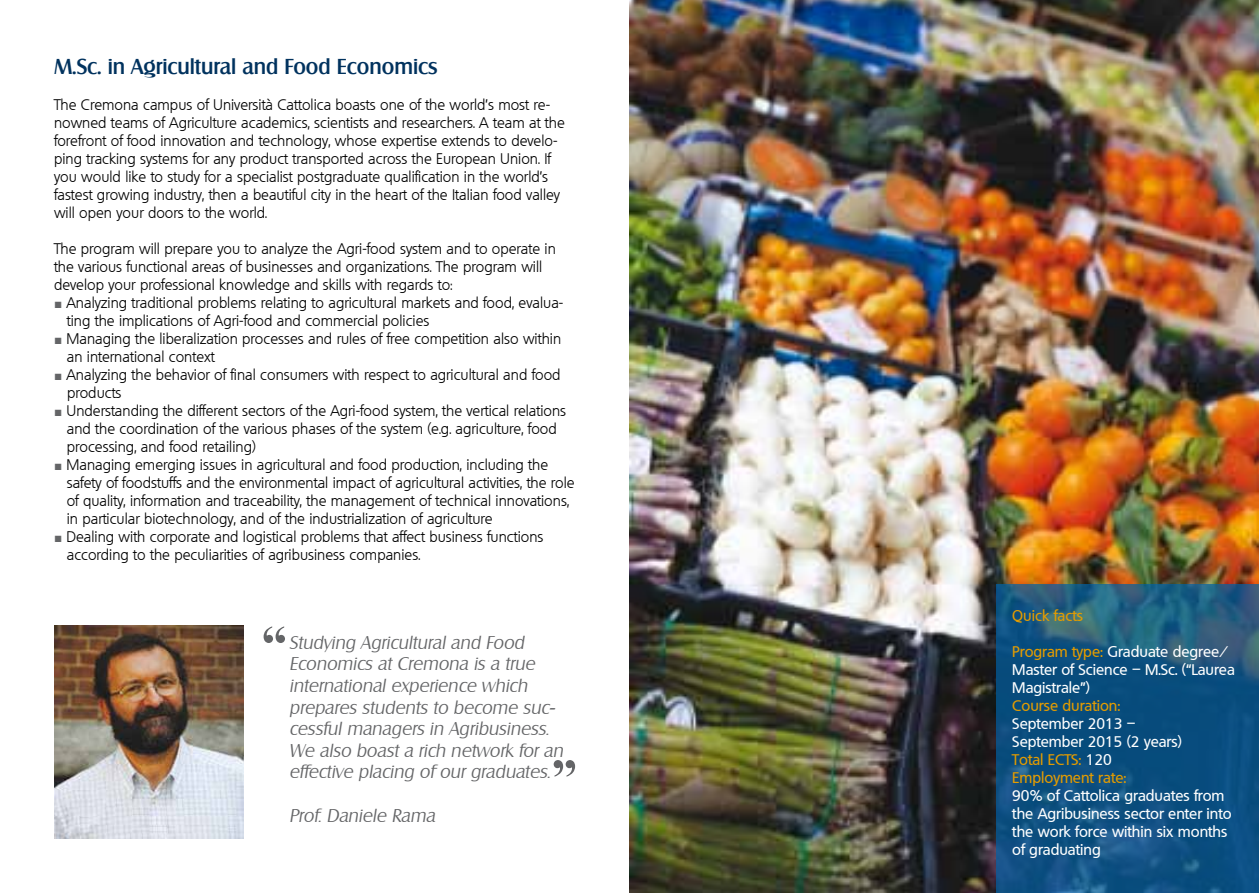
<style>
.page{position:relative;width:1259px;height:893px;background:#fff}
.page>*{position:absolute;margin:0;border:0;box-sizing:border-box;transform-origin:0 0}
.t1{font:700 51px "Times New Roman";color:#646567}
.t2{font:500 21px "Salzburg";color:#00325e}
.t3{font:italic 300 18px/21.6px "Salzburg";color:#646567}
.t4{font:300 15px/18px "Quebec";color:#000}
.t5{font:500 15px/18px "Quebec";color:#fff}
.t6{font:500 15px "Quebec";color:#e49c00}
.s1{font-family:"Arial";font-weight:400;font-size:13.5px;color:#646567}
.s2{color:#e49c00}
</style>
<div class="page">
<img style="left:629px;top:0;width:630px;height:893px">
<svg style="left:996px;top:584px;width:263px;height:309px;background:#12527f"></svg>
<img style="left:54px;top:625px;width:189px;height:214px">
<h2 class="t2" style="left:54px;top:54px;width:385px">M.Sc. in Agricultural and Food Economics</h2>
<p class="t4" style="left:54px;top:96px;width:512px">The Cremona campus of Università Cattolica boasts one of the world’s most re&shy;nowned teams of Agriculture academics, scientists and researchers. A team at the forefront of food innovation and technology, whose expertise extends to develo&shy;ping tracking systems for any product transported across the European Union. If you would like to study for a specialist postgraduate qualification in the world’s fastest growing industry, then a beautiful city in the heart of the Italian food valley will open your doors to the world.</p>
<p class="t4" style="left:54px;top:240px;width:503px">The program will prepare you to analyze the Agri-food system and to operate in the various functional areas of businesses and organizations. The program will develop your professional knowledge and skills with regards to:</p>
<p class="t4" style="left:67px;top:294px;width:498px;text-indent:-13px"><span class="s1">■</span> Analyzing traditional problems relating to agricultural markets and food, evalua&shy;ting the implications of Agri-food and commercial policies</p>
<p class="t4" style="left:67px;top:330px;width:496px;text-indent:-13px"><span class="s1">■</span> Managing the liberalization processes and rules of free competition also within an international context</p>
<p class="t4" style="left:67px;top:366px;width:495px;text-indent:-13px"><span class="s1">■</span> Analyzing the behavior of final consumers with respect to agricultural and food products</p>
<p class="t4" style="left:67px;top:402px;width:501px;text-indent:-13px"><span class="s1">■</span> Understanding the different sectors of the Agri-food system, the vertical relations and the coordination of the various phases of the system (e.g. agriculture, food processing, and food retailing)</p>
<p class="t4" style="left:67px;top:456px;width:509px;text-indent:-13px"><span class="s1">■</span> Managing emerging issues in agricultural and food production, including the safety of foodstuffs and the environmental impact of agricultural activities, the role of quality, information and traceability, the management of technical innovations, in particular biotechnology, and of the industrialization of agriculture</p>
<p class="t4" style="left:67px;top:528px;width:478px;text-indent:-13px"><span class="s1">■</span> Dealing with corporate and logistical problems that affect business functions according to the peculiarities of agribusiness companies.</p>
<h1 class="t1" style="left:261px;top:609px;width:27px">“</h1>
<p class="t3" style="left:289px;top:631px;width:275px">Studying Agricultural and Food Economics at Cremona is a true international experience which prepares students to become suc&shy;cessful managers in Agribusiness.<br>We also boast a rich network for an effective placing of our graduates.</p>
<p class="t3" style="left:289px;top:804px;width:147px">Prof. Daniele Rama</p>
<h1 class="t1" style="left:551px;top:742px;width:27px">”</h1>
<p class="t6" style="left:1012px;top:605px;width:72px">Quick facts</p>
<p class="t5" style="left:1012px;top:642px;width:224px"><span class="s2">Program type:</span> Graduate degree/<br>Master of Science – M.Sc. (“Laurea<br>Magistrale”)</p>
<p class="t6" style="left:1012px;top:695px;width:110px">Course duration:</p>
<p class="t5" style="left:1012px;top:714px;width:171px">September 2013 –<br>September 2015 (2 years)<br><span class="s2">Total ECTS:</span> 120<br><span class="s2">Employment rate:</span></p>
<p class="t5" style="left:1012px;top:786px;width:221px">90% of Cattolica graduates from the Agribusiness sector enter into the work force within six months of graduating</p>
</div>
